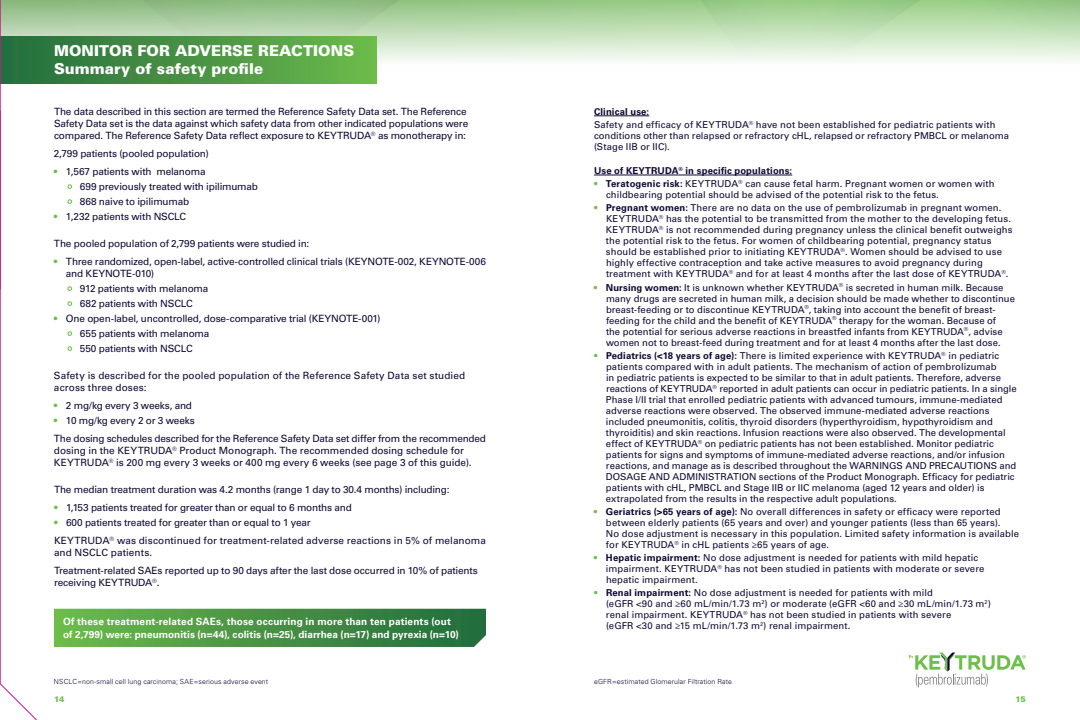
<style>
.page{position:relative;width:1080px;height:720px;background:#fff}
.page>*{position:absolute;margin:0;border:0;box-sizing:border-box;transform-origin:0 0}
.t1{font:900 15px/18px "Univers LT Std";letter-spacing:.005em;color:#fff}
.t2{font:10px/12px "Univers LT Std";letter-spacing:-.015em;color:#100733}
.t3{font:700 10px/13px "Univers LT Std";letter-spacing:.01em;color:#fff}
.t4{font:10px/18px "Univers LT Std";letter-spacing:.005em;color:#100733}
.t5{font:10px/12px "Univers LT Std";letter-spacing:.01em;color:#100733}
.t6{font:9.5px/11px "Univers LT Std";letter-spacing:.005em;color:#100733}
.t7{font:700 9.5px "Univers LT Std";letter-spacing:.015em;color:#100733}
.t8{font:900 8px "Univers LT Std";color:#6dbe4b}
.t9{font:300 7px "Univers LT Std";letter-spacing:.015em;color:#100733}
.s1{color:#6dbe4b}
.s2{font-weight:700}
</style>
<div class="page">
<svg style="left:909px;top:653px;width:117px;height:34px"></svg>
<div style="left:0;top:0;width:1080px;height:72px;background:linear-gradient(to bottom,#90c380,#fff)"></div>
<hr style="left:594px;top:116px;width:55px;height:1px;background:#100733">
<hr style="left:594px;top:175px;width:84px;height:1px;background:#100733">
<hr style="left:683px;top:175px;width:109px;height:1px;background:#100733">
<svg style="left:54px;top:609px;width:432px;height:38px;background:#489244"></svg>
<svg style="left:37px;top:36px;width:340px;height:48px;background:#4c9644"></svg>
<svg style="left:0;top:0;width:37px;height:720px"></svg>
<h1 class="t1" style="left:54px;top:42px;width:302px">MONITOR FOR ADVERSE REACTIONS<br>Summary of safety profile</h1>
<p class="t2" style="left:54px;top:106px;width:416px">The data described in this section are termed the Reference Safety Data set. The Reference<br>Safety Data set is the data against which safety data from other indicated populations were compared. The Reference Safety Data reflect exposure to KEYTRUDA<sup>®</sup> as monotherapy in:</p>
<p class="t2" style="left:54px;top:148px;width:156px">2,799 patients (pooled population)</p>
<p class="t2" style="left:54px;top:166px;width:153px"><span class="s1">•</span> 1,567 patients with melanoma</p>
<p class="t2" style="left:68px;top:181px;width:191px"><span class="s1">•</span> 699 previously treated with ipilimumab</p>
<p class="t2" style="left:68px;top:196px;width:123px"><span class="s1">•</span> 868 naive to ipilimumab</p>
<p class="t2" style="left:54px;top:211px;width:134px"><span class="s1">•</span> 1,232 patients with NSCLC</p>
<p class="t2" style="left:54px;top:238px;width:257px">The pooled population of 2,799 patients were studied in:</p>
<p class="t2" style="left:66px;top:256px;width:421px;text-indent:-12px"><span class="s1">•</span> Three randomized, open-label, active-controlled clinical trials (KEYNOTE-002, KEYNOTE-006 and KEYNOTE-010)</p>
<p class="t2" style="left:68px;top:283px;width:142px"><span class="s1">•</span> 912 patients with melanoma</p>
<p class="t2" style="left:68px;top:298px;width:126px"><span class="s1">•</span> 682 patients with NSCLC</p>
<p class="t2" style="left:54px;top:313px;width:328px"><span class="s1">•</span> One open-label, uncontrolled, dose-comparative trial (KEYNOTE-001)</p>
<p class="t2" style="left:68px;top:328px;width:143px"><span class="s1">•</span> 655 patients with melanoma</p>
<p class="t2" style="left:68px;top:343px;width:126px"><span class="s1">•</span> 550 patients with NSCLC</p>
<p class="t5" style="left:54px;top:370px;width:413px">Safety is described for the pooled population of the Reference Safety Data set studied across three doses:</p>
<p class="t2" style="left:54px;top:400px;width:140px"><span class="s1">•</span> 2 mg/kg every 3 weeks, and</p>
<p class="t2" style="left:54px;top:412px;width:434px;line-height:18px"><span class="s1">•</span> 10 mg/kg every 2 or 3 weeks<br>The dosing schedules described for the Reference Safety Data set differ from the recommended</p>
<p class="t2" style="left:54px;top:445px;width:419px">dosing in the KEYTRUDA<sup>®</sup> Product Monograph. The recommended dosing schedule for<br>KEYTRUDA<sup>®</sup> is 200 mg every 3 weeks or 400 mg every 6 weeks (see page 3 of this guide).</p>
<p class="t2" style="left:54px;top:484px;width:397px">The median treatment duration was 4.2 months (range 1 day to 30.4 months) including:</p>
<p class="t2" style="left:54px;top:502px;width:299px"><span class="s1">•</span> 1,153 patients treated for greater than or equal to 6 months and</p>
<p class="t4" style="left:54px;top:514px;width:433px"><span class="s1">•</span> 600 patients treated for greater than or equal to 1 year<br>KEYTRUDA<sup>®</sup> was discontinued for treatment-related adverse reactions in 5% of melanoma</p>
<p class="t2" style="left:54px;top:544px;width:425px;line-height:18px">and NSCLC patients.<br>Treatment-related SAEs reported up to 90 days after the last dose occurred in 10% of patients</p>
<p class="t2" style="left:54px;top:577px;width:107px">receiving KEYTRUDA<sup>®</sup>.</p>
<p class="t3" style="left:63px;top:615px;width:397px">Of these treatment-related SAEs, those occurring in more than ten patients (out of 2,799) were: pneumonitis (n=44), colitis (n=25), diarrhea (n=17) and pyrexia (n=10)</p>
<p class="t6" style="left:594px;top:105px;width:403px;line-height:13.2px"><span class="s2">Clinical use:<br></span>Safety and efficacy of KEYTRUDA<sup>®</sup> have not been established for pediatric patients with</p>
<p class="t6" style="left:594px;top:130px;width:417px">conditions other than relapsed or refractory cHL, relapsed or refractory PMBCL or melanoma (Stage IIB or IIC).</p>
<p class="t7" style="left:594px;top:165px;width:200px">Use of KEYTRUDA<sup>®</sup> in specific populations:</p>
<p class="t6" style="left:606px;top:178px;width:390px;text-indent:-12px"><span class="s1">•</span> <span class="s2">Teratogenic risk:</span> KEYTRUDA<sup>®</sup> can cause fetal harm. Pregnant women or women with childbearing potential should be advised of the potential risk to the fetus.</p>
<p class="t6" style="left:606px;top:203px;width:408px;text-indent:-12px"><span class="s1">•</span> <span class="s2">Pregnant women:</span> There are no data on the use of pembrolizumab in pregnant women.<br>KEYTRUDA<sup>®</sup> has the potential to be transmitted from the mother to the developing fetus.<br>KEYTRUDA<sup>®</sup> is not recommended during pregnancy unless the clinical benefit outweighs the potential risk to the fetus. For women of childbearing potential, pregnancy status should be established prior to initiating KEYTRUDA<sup>®</sup>. Women should be advised to use highly effective contraception and take active measures to avoid pregnancy during treatment with KEYTRUDA<sup>®</sup> and for at least 4 months after the last dose of KEYTRUDA<sup>®</sup>.</p>
<p class="t6" style="left:606px;top:282px;width:410px;text-indent:-12px"><span class="s1">•</span> <span class="s2">Nursing women:</span> It is unknown whether KEYTRUDA<sup>®</sup> is secreted in human milk. Because many drugs are secreted in human milk, a decision should be made whether to discontinue breast-feeding or to discontinue KEYTRUDA<sup>®</sup>, taking into account the benefit of breast&shy;feeding for the child and the benefit of KEYTRUDA<sup>®</sup> therapy for the woman. Because of<br>the potential for serious adverse reactions in breastfed infants from KEYTRUDA<sup>®</sup>, advise women not to breast-feed during treatment and for at least 4 months after the last dose.</p>
<p class="t6" style="left:606px;top:350px;width:412px;text-indent:-12px"><span class="s1">•</span> <span class="s2">Pediatrics (&lt;18 years of age):</span> There is limited experience with KEYTRUDA<sup>®</sup> in pediatric patients compared with in adult patients. The mechanism of action of pembrolizumab<br>in pediatric patients is expected to be similar to that in adult patients. Therefore, adverse reactions of KEYTRUDA<sup>®</sup> reported in adult patients can occur in pediatric patients. In a single Phase I/II trial that enrolled pediatric patients with advanced tumours, immune-mediated adverse reactions were observed. The observed immune-mediated adverse reactions included pneumonitis, colitis, thyroid disorders (hyperthyroidism, hypothyroidism and thyroiditis) and skin reactions. Infusion reactions were also observed. The developmental effect of KEYTRUDA<sup>®</sup> on pediatric patients has not been established. Monitor pediatric patients for signs and symptoms of immune-mediated adverse reactions, and/or infusion reactions, and manage as is described throughout the WARNINGS AND PRECAUTIONS and DOSAGE AND ADMINISTRATION sections of the Product Monograph. Efficacy for pediatric patients with cHL, PMBCL and Stage IIB or IIC melanoma (aged 12 years and older) is extrapolated from the results in the respective adult populations.</p>
<p class="t6" style="left:606px;top:506px;width:415px;text-indent:-12px"><span class="s1">•</span> <span class="s2">Geriatrics (&gt;65 years of age):</span> No overall differences in safety or efficacy were reported between elderly patients (65 years and over) and younger patients (less than 65 years).<br>No dose adjustment is necessary in this population. Limited safety information is available for KEYTRUDA<sup>®</sup> in cHL patients ≥65 years of age.</p>
<p class="t6" style="left:606px;top:552px;width:380px;text-indent:-12px"><span class="s1">•</span> <span class="s2">Hepatic impairment:</span> No dose adjustment is needed for patients with mild hepatic impairment. KEYTRUDA<sup>®</sup> has not been studied in patients with moderate or severe hepatic impairment.</p>
<p class="t6" style="left:606px;top:587px;width:386px;text-indent:-12px"><span class="s1">•</span> <span class="s2">Renal impairment:</span> No dose adjustment is needed for patients with mild<br>(eGFR &lt;90 and ≥60 mL/min/1.73 m<sup>2</sup>) or moderate (eGFR &lt;60 and ≥30 mL/min/1.73 m<sup>2</sup>) renal impairment. KEYTRUDA<sup>®</sup> has not been studied in patients with severe<br>(eGFR &lt;30 and ≥15 mL/min/1.73 m<sup>2</sup>) renal impairment.</p>
<p class="t9" style="left:54px;top:678px;width:216px">NSCLC=non-small cell lung carcinoma; SAE=serious adverse event</p>
<p class="t9" style="left:594px;top:678px;width:139px">eGFR=estimated Glomerular Filtration Rate</p>
<p class="t8" style="left:54px;top:694px;width:12px">14</p>
<p class="t8" style="left:1016px;top:694px;width:12px">15</p>
</div>
